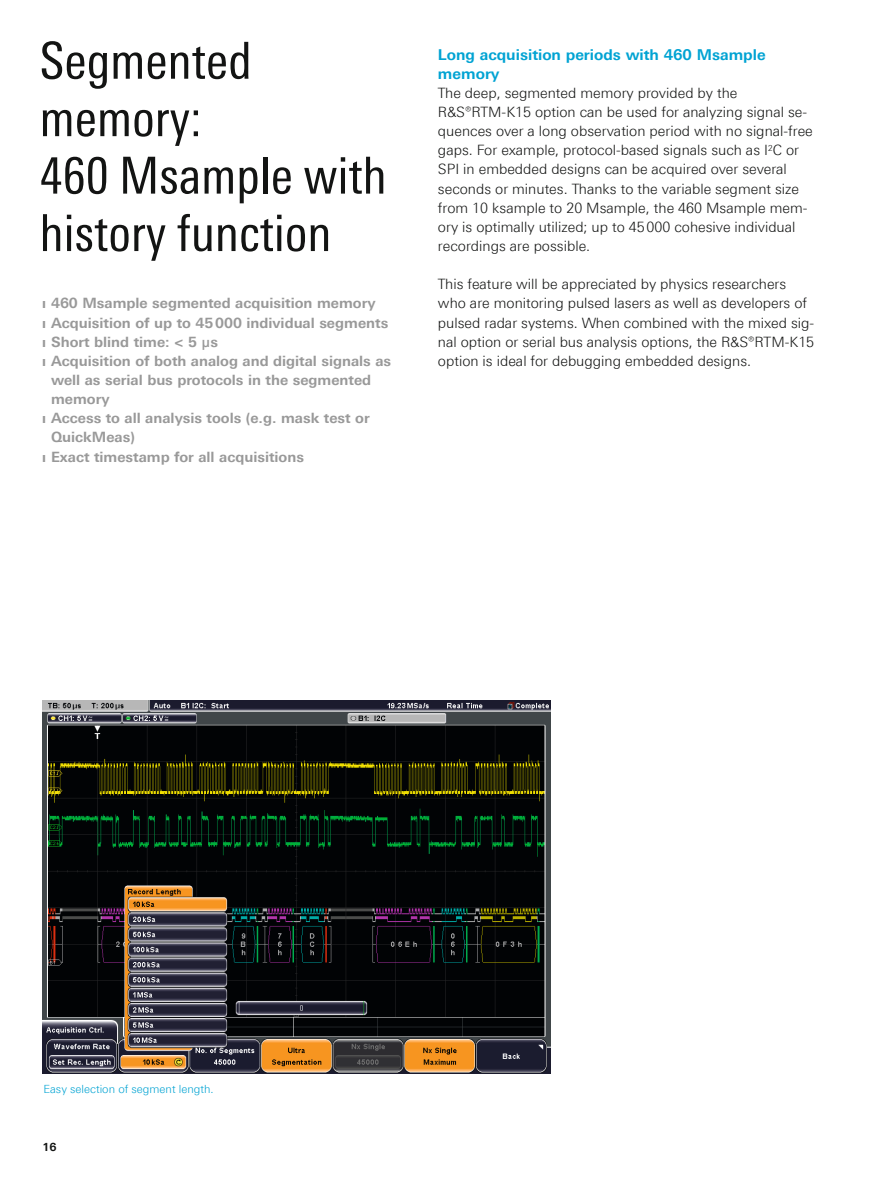
<style>
.page{position:relative;width:893px;height:1191px;background:#fff}
.page>*{position:absolute;margin:0;border:0;box-sizing:border-box;transform-origin:0 0}
.t1{font:51px/57.4px "Linotype Univers 420 Cn";color:#131413}
.t2{font:700 15px/19.2px "Linotype Univers 630";color:#00a3d3}
.t3{font:300 14.25px/19.2px "Linotype Univers 330";color:#131413}
.t4{font:700 14.25px "Linotype Univers 630";color:#999}
.t5{font:300 11.25px "Linotype Univers 330";color:#00a3d3}
.t6{font:700 11.25px "Linotype Univers 630";color:#131413}
.s1{font-family:"Linotype Univers 330";font-weight:300}
</style>
<div class="page">
<img style="left:43px;top:701px;width:508px;height:373px">
<h1 class="t1" style="left:40px;top:32px;width:349px">Segmented memory:<br>460 Msample with history function</h1>
<p class="t4" style="left:43px;top:295px;width:334px"><span class="s1">❙</span> 460 Msample segmented acquisition memory</p>
<p class="t4" style="left:43px;top:314px;width:347px"><span class="s1">❙</span> Acquisition of up to 45000 individual segments</p>
<p class="t4" style="left:43px;top:333px;width:177px"><span class="s1">❙</span> Short blind time: &lt; 5 µs</p>
<p class="t4" style="left:43px;top:352px;width:350px"><span class="s1">❙</span> Acquisition of both analog and digital signals as</p>
<p class="t4" style="left:51px;top:371px;width:322px">well as serial bus protocols in the segmented</p>
<p class="t4" style="left:51px;top:390px;width:60px">memory</p>
<p class="t4" style="left:43px;top:410px;width:329px"><span class="s1">❙</span> Access to all analysis tools (e.g. mask test or</p>
<p class="t4" style="left:51px;top:429px;width:85px">QuickMeas)</p>
<p class="t4" style="left:43px;top:448px;width:263px"><span class="s1">❙</span> Exact timestamp for all acquisitions</p>
<p class="t2" style="left:438px;top:45px;width:329px">Long acquisition periods with 460 Msample memory</p>
<p class="t3" style="left:438px;top:83px;width:376px">The deep, segmented memory provided by the R&amp;S®RTM-K15 option can be used for analyzing signal se&shy;quences over a long observation period with no signal-free gaps. For example, protocol-based signals such as I<sup>2</sup>C or SPI in embedded designs can be acquired over several seconds or minutes. Thanks to the variable segment size from 10 ksample to 20 Msample, the 460 Msample mem&shy;ory is optimally utilized; up to 45000 cohesive individual recordings are possible.</p>
<p class="t3" style="left:438px;top:274px;width:378px">This feature will be appreciated by physics researchers who are monitoring pulsed lasers as well as developers of pulsed radar systems. When combined with the mixed sig&shy;nal option or serial bus analysis options, the R&amp;S®RTM-K15 option is ideal for debugging embedded designs.</p>
<p class="t5" style="left:43px;top:1082px;width:172px">Easy selection of segment length.</p>
<p class="t6" style="left:43px;top:1139px;width:16px">16</p>
</div>
